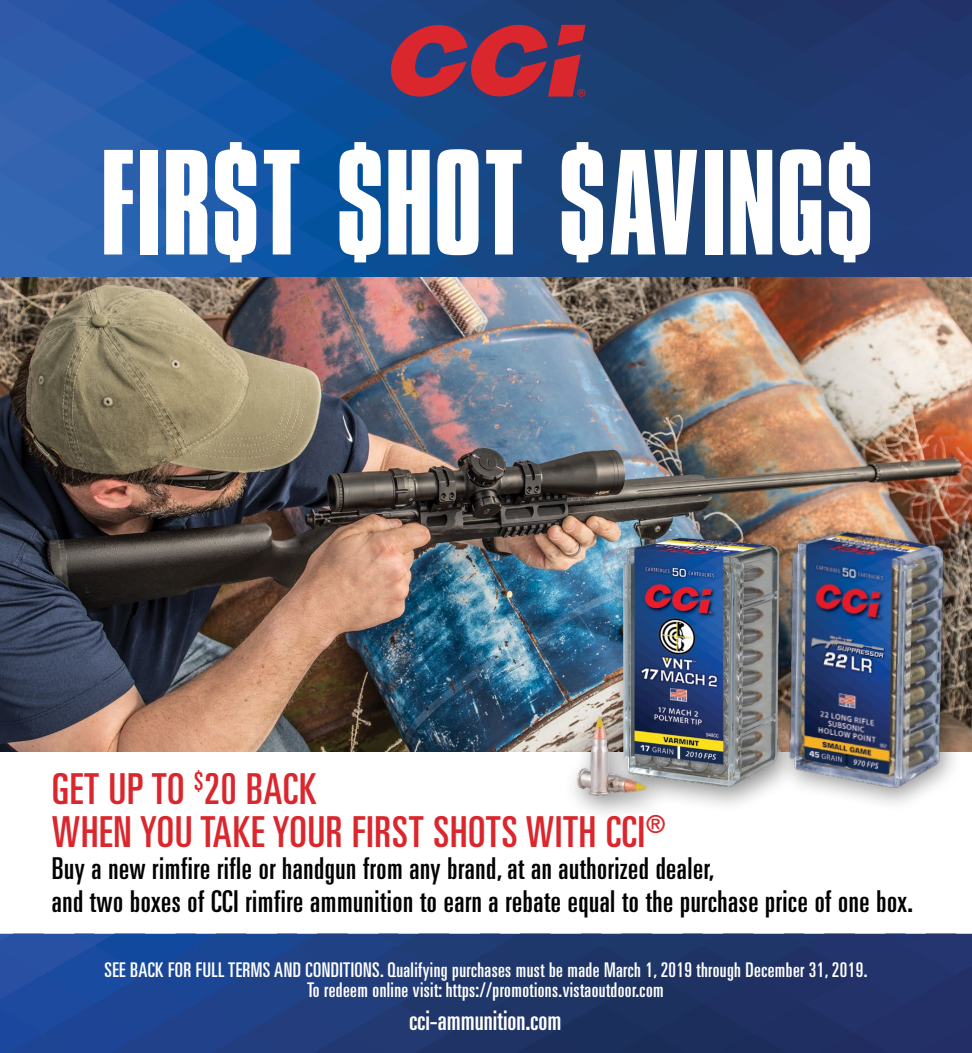
<style>
.page{position:relative;width:972px;height:1053px;background:#fff}
.page>*{position:absolute;margin:0;border:0;box-sizing:border-box;transform-origin:0 0}
.t1{font:141.75px "Compacta ICG";color:#fff}
.t2{font:ultra-condensed 42.75px/42.8px "Univers";letter-spacing:.02em;color:#d9272d}
.t3{font:ultra-condensed 30.15px/32.6px "Univers";letter-spacing:.02em;color:#000}
.t4{font:ultra-condensed 27px "Univers";color:#fff}
.t5{font:ultra-condensed 20.25px/20.2px "Univers";letter-spacing:.02em;color:#fff;text-align:center}
</style>
<div class="page">
<svg style="left:0;top:934px;width:972px;height:119px;background:#1f3a77"></svg>
<img style="left:0;top:707px;width:972px;height:45px">
<img style="left:0;top:0;width:972px;height:707px">
<div style="left:775px;top:520px;width:191px;height:293px;background:#000;opacity:.4"></div>
<img style="left:785px;top:524px;width:170px;height:272px">
<div style="left:563px;top:527px;width:241px;height:296px;background:#000;opacity:.45"></div>
<img style="left:572px;top:525px;width:217px;height:276px">
<h1 class="t1" style="left:100px;top:125px;width:775px">FIR$T $HOT $AVING$</h1>
<h2 class="t2" style="left:52px;top:767px;width:615px">GET UP TO <sup>$</sup>20 BACK<br>WHEN YOU TAKE YOUR FIRST SHOTS WITH CCI<sup>®</sup></h2>
<h3 class="t3" style="left:52px;top:852px;width:863px">Buy a new rimfire rifle or handgun from any brand, at an authorized dealer,<br>and two boxes of CCI rimfire ammunition to earn a rebate equal to the purchase price of one box.</h3>
<p class="t5" style="left:105px;top:960px;width:764px">SEE BACK FOR FULL TERMS AND CONDITIONS. Qualifying purchases must be made March 1, 2019 through December 31, 2019.<br>To redeem online visit: https://promotions.vistaoutdoor.com</p>
<h3 class="t4" style="left:409px;top:1005px;width:154px">cci-ammunition.com</h3>
</div>
